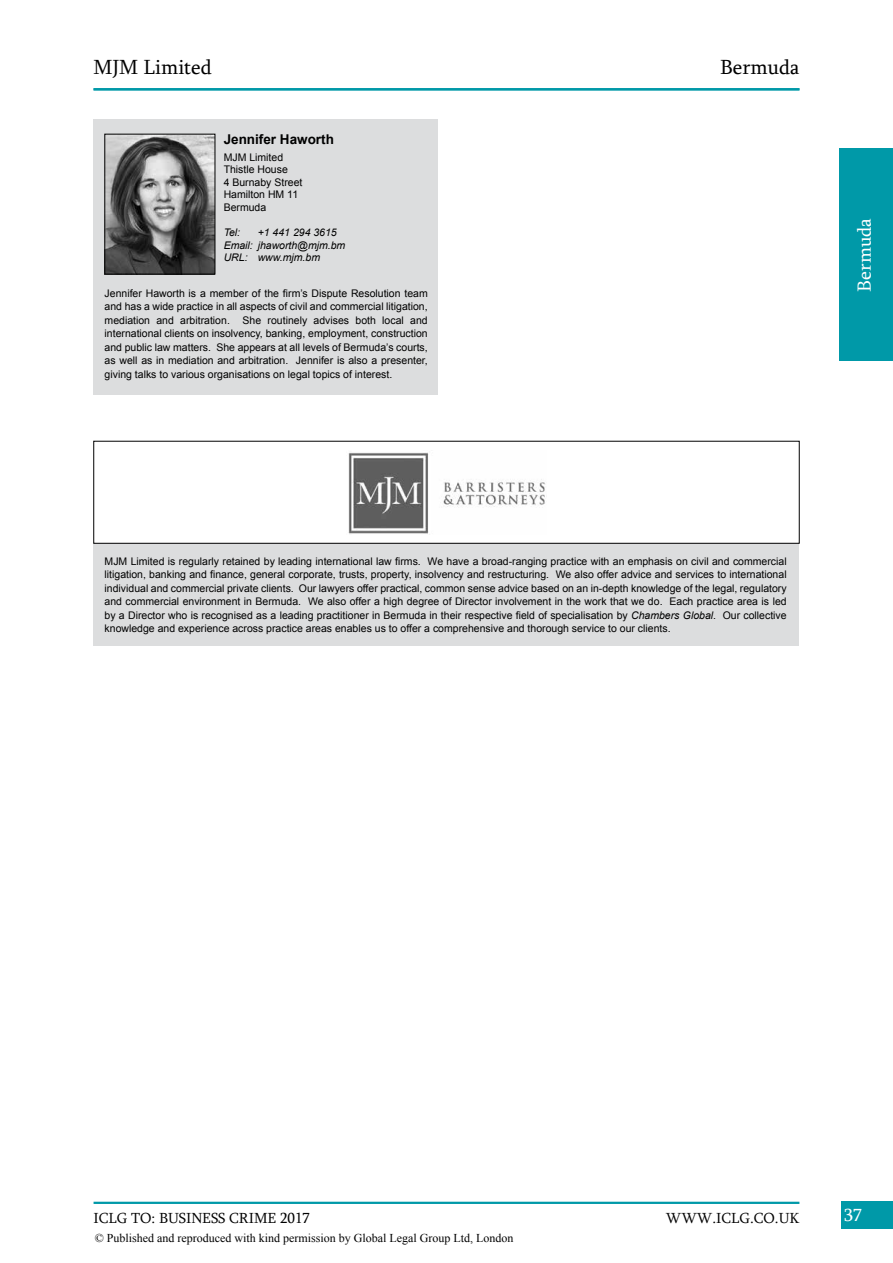
<style>
.page{position:relative;width:893px;height:1263px;background:#fff}
.page>*{position:absolute;margin:0;border:0;box-sizing:border-box;transform-origin:0 0}
.t1{font:21px "Sylfaen";color:#000}
.t2{font:19.5px "Sylfaen";color:#fff}
.t3{font:18px "Sylfaen";color:#fff}
.t4{font:15px "Sylfaen";color:#000}
.t5{font:700 13.5px "Arial";color:#000}
.t6{font:12px "Times New Roman";color:#000}
.t7{font:10.5px/13.5px "Arial";color:#000;text-align:justify}
.t8{font:italic 10.5px/12.6px "Arial";color:#000}
.s1{font-style:italic}
</style>
<div class="page">
<div style="left:841px;top:1201px;width:52px;height:28px;background:#0099a8"></div>
<hr style="left:94px;top:1202px;width:705px;height:2px;background:#0099a8">
<div style="left:840px;top:148px;width:53px;height:213px;background:#0099a8"></div>
<div style="left:94px;top:119px;width:344px;height:275px;background:#dcddde"></div>
<div style="left:94px;top:543px;width:705px;height:103px;background:#dcddde"></div>
<hr style="left:94px;top:88px;width:705px;height:2px;background:#0099a8">
<img style="left:107px;top:136px;width:106px;height:136px">
<div style="left:105px;top:134px;width:110px;height:140px;border:1px solid #000"></div>
<img style="left:348px;top:452px;width:197px;height:83px">
<h1 class="t1" style="left:94px;top:53px;width:120px">MJM Limited</h1>
<h1 class="t1" style="left:720px;top:53px;width:81px">Bermuda</h1>
<p class="t5" style="left:224px;top:130px;width:112px">Jennifer Haworth</p>
<p class="t7" style="left:224px;top:151px;width:80px;line-height:12.6px;text-align:left">MJM Limited<br>Thistle House<br>4 Burnaby Street<br>Hamilton HM 11<br>Bermuda</p>
<p class="t8" style="left:224px;top:226px;width:18px">Tel:</p>
<p class="t8" style="left:224px;top:226px;width:123px;text-indent:34px">+1 441 294 3615<br>Email: jhaworth@mjm.bm<br>URL: www.mjm.bm</p>
<p class="t7" style="left:105px;top:286px;width:325px">Jennifer Haworth is a member of the firm’s Dispute Resolution team and has a wide practice in all aspects of civil and commercial litigation, mediation and arbitration. She routinely advises both local and international clients on insolvency, banking, employment, construction and public law matters. She appears at all levels of Bermuda’s courts, as well as in mediation and arbitration. Jennifer is also a presenter, giving talks to various organisations on legal topics of interest.</p>
<h2 class="t2" style="left:851px;top:292px;width:75px;rotate:-90deg">Bermuda</h2>
<p class="t7" style="left:105px;top:555px;width:684px">MJM Limited is regularly retained by leading international law firms. We have a broad-ranging practice with an emphasis on civil and commercial litigation, banking and finance, general corporate, trusts, property, insolvency and restructuring. We also offer advice and services to international individual and commercial private clients. Our lawyers offer practical, common sense advice based on an in-depth knowledge of the legal, regulatory and commercial environment in Bermuda. We also offer a high degree of Director involvement in the work that we do. Each practice area is led by a Director who is recognised as a leading practitioner in Bermuda in their respective field of specialisation by <span class="s1">Chambers Global</span>. Our collective knowledge and experience across practice areas enables us to offer a comprehensive and thorough service to our clients.</p>
<h3 class="t4" style="left:94px;top:1208px;width:218px">ICLG TO: BUSINESS CRIME 2017</h3>
<h3 class="t4" style="left:666px;top:1208px;width:135px">WWW.ICLG.CO.UK</h3>
<h3 class="t3" style="left:844px;top:1202px;width:19px">37</h3>
<p class="t6" style="left:95px;top:1229px;width:420px">© Published and reproduced with kind permission by Global Legal Group Ltd, London</p>
</div>
